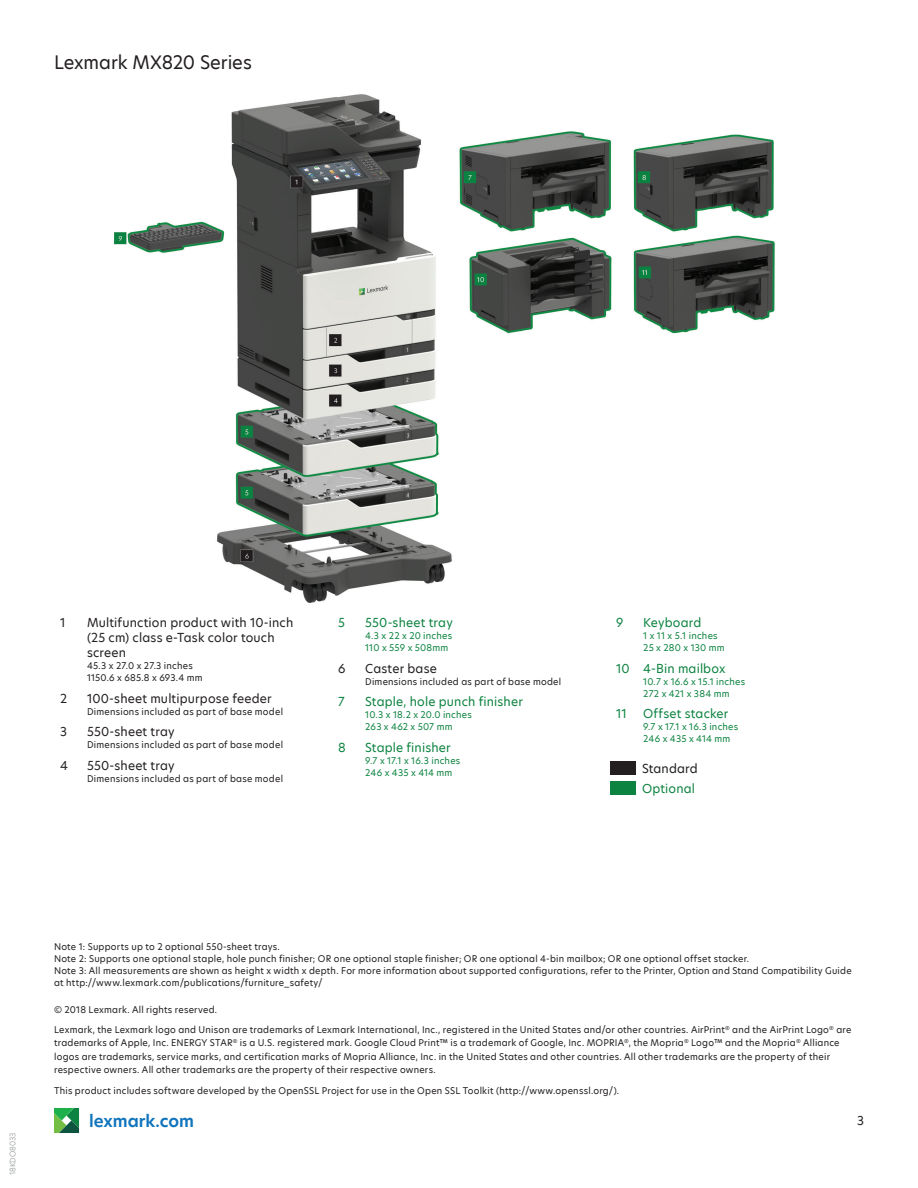
<style>
.page{position:relative;width:918px;height:1188px;background:#fff}
.page>*{position:absolute;margin:0;border:0;box-sizing:border-box;transform-origin:0 0}
.Title_-_secondary_he{font:18px "TP Hero";letter-spacing:-.005em;color:#231f20}
.URL{font:600 16.5px "TP Hero";color:#1074bc}
.Line_art_-_black{font:12px/15px "TP Hero";letter-spacing:.015em;color:#231f20}
.Line_art_-_green{font:12px "TP Hero";letter-spacing:.015em;color:#0c8340}
.Copyright{font:9px/13.5px "TP Hero";letter-spacing:.025em;color:#231f20}
.Line_art_-_black_sma{font:9px/12px "TP Hero";letter-spacing:.025em;color:#231f20}
.Line_art_-_green-2{font:9px/12px "TP Hero";letter-spacing:.025em;color:#0c8340}
.Line_art_-_black-2{font:9px/12px "TP Hero";letter-spacing:.025em;color:#231f20}
.t1{font:300 7.5px "TP Hero";color:#939598}
</style>
<div class="page">
<svg style="left:54px;top:1108px;width:25px;height:25px"></svg>
<img style="left:114px;top:94px;width:661px;height:509px">
<div style="left:610px;top:761px;width:26px;height:14px;background:#231f20"></div>
<div style="left:610px;top:781px;width:26px;height:14px;background:#0c8340"></div>
<p class="Title_-_secondary_he" style="left:54px;top:50px;width:199px">Lexmark MX820 Series</p>
<p class="Line_art_-_black" style="left:60px;top:615px;width:7px">1</p>
<p class="Line_art_-_black" style="left:87px;top:615px;width:208px">Multifunction product with 10-inch (25 cm) class e-Task color touch screen</p>
<p class="Line_art_-_black-2" style="left:87px;top:659px;width:117px">45.3 x 27.0 x 27.3 inches<br>1150.6 x 685.8 x 693.4 mm</p>
<p class="Line_art_-_black" style="left:60px;top:691px;width:9px">2</p>
<p class="Line_art_-_black" style="left:87px;top:691px;width:186px">100-sheet multipurpose feeder</p>
<p class="Line_art_-_black-2" style="left:87px;top:705px;width:198px">Dimensions included as part of base model</p>
<p class="Line_art_-_black" style="left:60px;top:724px;width:8px">3</p>
<p class="Line_art_-_black" style="left:87px;top:724px;width:89px">550-sheet tray</p>
<p class="Line_art_-_black-2" style="left:87px;top:739px;width:198px">Dimensions included as part of base model</p>
<p class="Line_art_-_black" style="left:60px;top:758px;width:9px">4</p>
<p class="Line_art_-_black" style="left:87px;top:758px;width:89px">550-sheet tray</p>
<p class="Line_art_-_black-2" style="left:87px;top:773px;width:198px">Dimensions included as part of base model</p>
<p class="Line_art_-_green" style="left:338px;top:614px;width:8px">5</p>
<p class="Line_art_-_green" style="left:365px;top:614px;width:89px">550-sheet tray</p>
<p class="Line_art_-_green-2" style="left:365px;top:629px;width:89px">4.3 x 22 x 20 inches<br>110 x 559 x 508mm</p>
<p class="Line_art_-_black" style="left:338px;top:661px;width:9px">6</p>
<p class="Line_art_-_black" style="left:365px;top:661px;width:73px">Caster base</p>
<p class="Line_art_-_black-2" style="left:365px;top:675px;width:198px">Dimensions included as part of base model</p>
<p class="Line_art_-_green" style="left:338px;top:694px;width:8px">7</p>
<p class="Line_art_-_green" style="left:365px;top:694px;width:159px">Staple, hole punch finisher</p>
<p class="Line_art_-_green-2" style="left:365px;top:709px;width:108px">10.3 x 18.2 x 20.0 inches<br>263 x 462 x 507 mm</p>
<p class="Line_art_-_green" style="left:338px;top:739px;width:9px">8</p>
<p class="Line_art_-_green" style="left:365px;top:739px;width:87px">Staple finisher</p>
<p class="Line_art_-_green-2" style="left:365px;top:755px;width:97px">9.7 x 17.1 x 16.3 inches<br>246 x 435 x 414 mm</p>
<p class="Line_art_-_green" style="left:616px;top:614px;width:9px">9</p>
<p class="Line_art_-_green" style="left:643px;top:614px;width:60px">Keyboard</p>
<p class="Line_art_-_green-2" style="left:643px;top:629px;width:83px">1 x 11 x 5.1 inches<br>25 x 280 x 130 mm</p>
<p class="Line_art_-_green" style="left:616px;top:660px;width:15px">10</p>
<p class="Line_art_-_green" style="left:643px;top:660px;width:84px">4-Bin mailbox</p>
<p class="Line_art_-_green-2" style="left:643px;top:675px;width:104px">10.7 x 16.6 x 15.1 inches<br>272 x 421 x 384 mm</p>
<p class="Line_art_-_green" style="left:616px;top:706px;width:12px">11</p>
<p class="Line_art_-_green" style="left:643px;top:706px;width:87px">Offset stacker</p>
<p class="Line_art_-_green-2" style="left:643px;top:721px;width:97px">9.7 x 17.1 x 16.3 inches<br>246 x 435 x 414 mm</p>
<p class="Line_art_-_black" style="left:642px;top:761px;width:57px">Standard</p>
<p class="Line_art_-_green" style="left:642px;top:780px;width:55px">Optional</p>
<p class="t1" style="left:8px;top:1175px;width:44px;rotate:-90deg">18KDO8033</p>
<p class="Line_art_-_black_sma" style="left:54px;top:940px;width:227px">Note 1: Supports up to 2 optional 550-sheet trays.</p>
<p class="Line_art_-_black_sma" style="left:54px;top:952px;width:696px">Note 2: Supports one optional staple, hole punch finisher; OR one optional staple finisher; OR one optional 4-bin mailbox; OR one optional offset stacker.</p>
<p class="Line_art_-_black_sma" style="left:54px;top:964px;width:799px">Note 3: All measurements are shown as height x width x depth. For more information about supported configurations, refer to the Printer, Option and Stand Compatibility Guide at http://www.lexmark.com/publications/furniture_safety/</p>
<p class="Copyright" style="left:54px;top:1002px;width:165px">© 2018 Lexmark. All rights reserved.</p>
<p class="Copyright" style="left:54px;top:1023px;width:799px">Lexmark, the Lexmark logo and Unison are trademarks of Lexmark International, Inc., registered in the United States and/or other countries. AirPrint<sup>®</sup> and the AirPrint Logo<sup>®</sup> are trademarks of Apple, Inc. ENERGY STAR<sup>®</sup> is a U.S. registered mark. Google Cloud Print™ is a trademark of Google, Inc. MOPRIA<sup>®</sup>, the Mopria<sup>®</sup> Logo™ and the Mopria<sup>®</sup> Alliance logos are trademarks, service marks, and certification marks of Mopria Alliance, Inc. in the United States and other countries. All other trademarks are the property of their respective owners. All other trademarks are the property of their respective owners.</p>
<p class="Copyright" style="left:54px;top:1083px;width:567px">This product includes software developed by the OpenSSL Project for use in the Open SSL Toolkit (http://www.openssl.org/).</p>
<p class="URL" style="left:89px;top:1110px;width:106px">lexmark.com</p>
<h3 class="Line_art_-_black" style="left:857px;top:1113px;width:8px">3</h3>
</div>
